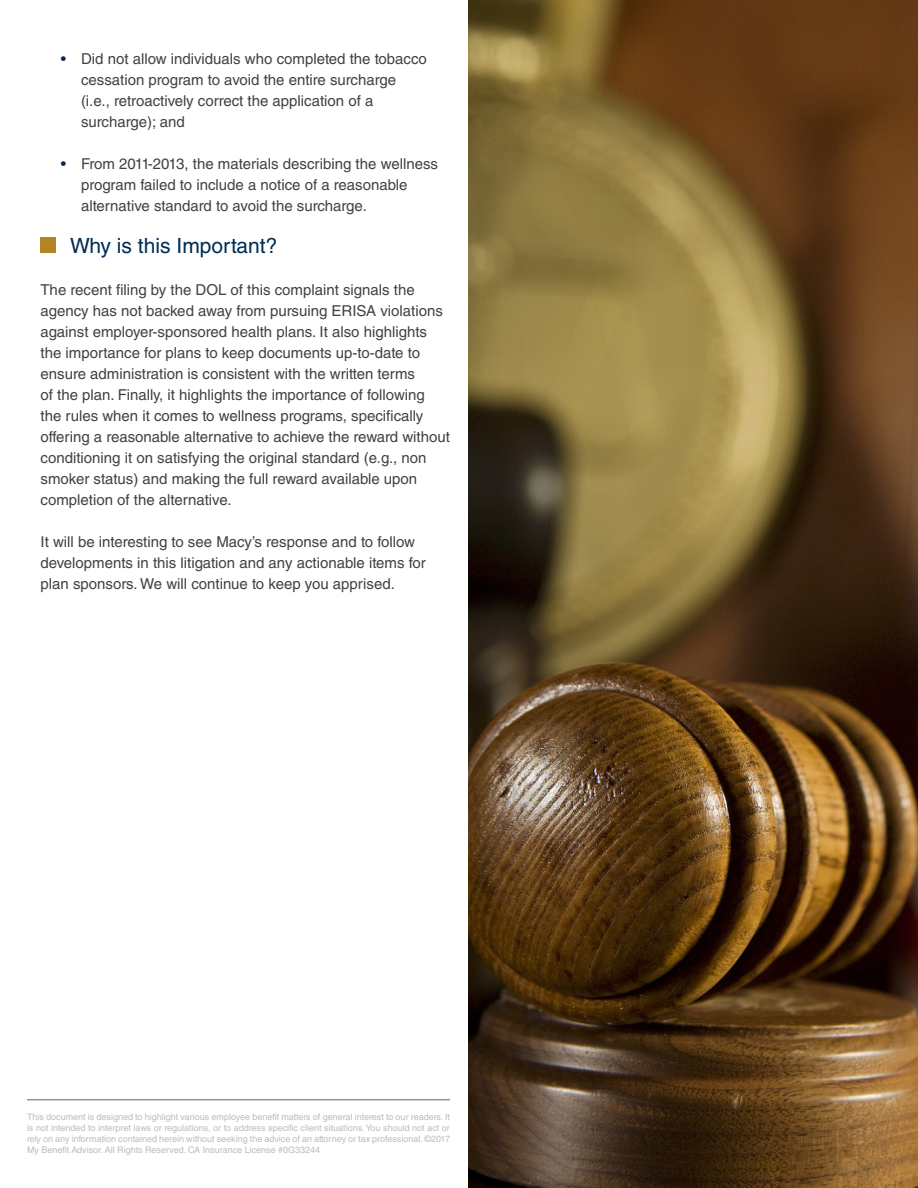
<style>
.page{position:relative;width:918px;height:1188px;background:#fff}
.page>*{position:absolute;margin:0;border:0;box-sizing:border-box;transform-origin:0 0}
.t1{font:21px "Helvetica LT Std";color:#002b54}
.t2{font:15px/21px "Helvetica LT Std";color:#414142}
.t3{font:9px/10.8px "Helvetica LT Std";color:#babcbe;text-align:justify}
.s1{color:#002b54}
</style>
<div class="page">
<hr style="left:27px;top:1099px;width:423px;height:1px;background:#919295">
<img style="left:468px;top:0;width:450px;height:1188px">
<div style="left:40px;top:237px;width:16px;height:16px;background:#b68322"></div>
<p class="t2" style="left:81px;top:48px;width:347px;text-indent:-20px"><span class="s1">•</span> Did not allow individuals who completed the tobacco cessation program to avoid the entire surcharge (i.e., retroactively correct the application of a surcharge); and</p>
<p class="t2" style="left:81px;top:153px;width:359px;text-indent:-20px"><span class="s1">•</span> From 2011-2013, the materials describing the wellness program failed to include a notice of a reasonable alternative standard to avoid the surcharge.</p>
<h1 class="t1" style="left:70px;top:233px;width:209px">Why is this Important?</h1>
<p class="t2" style="left:40px;top:279px;width:411px">The recent filing by the DOL of this complaint signals the agency has not backed away from pursuing ERISA violations against employer-sponsored health plans. It also highlights the importance for plans to keep documents up-to-date to ensure administration is consistent with the written terms<br>of the plan. Finally, it highlights the importance of following<br>the rules when it comes to wellness programs, specifically offering a reasonable alternative to achieve the reward without conditioning it on satisfying the original standard (e.g., non smoker status) and making the full reward available upon completion of the alternative.</p>
<p class="t2" style="left:40px;top:531px;width:387px">It will be interesting to see Macy’s response and to follow developments in this litigation and any actionable items for plan sponsors. We will continue to keep you apprised.</p>
<p class="t3" style="left:27px;top:1112px;width:425px">This document is designed to highlight various employee benefit matters of general interest to our readers. It is not intended to interpret laws or regulations, or to address specific client situations. You should not act or rely on any information contained herein without seeking the advice of an attorney or tax professional. ©2017<br>My Benefit Advisor. All Rights Reserved. CA Insurance License #0G33244</p>
</div>
